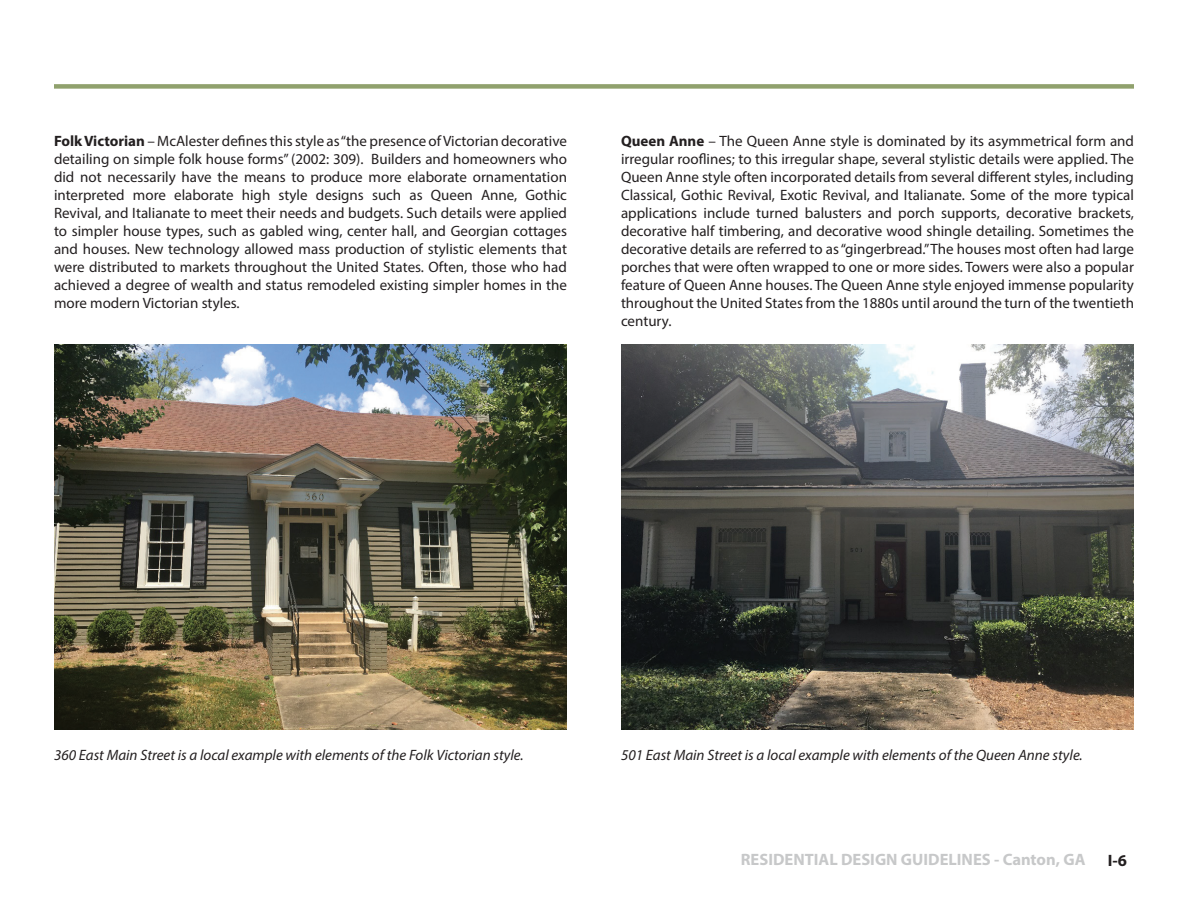
<style>
.page{position:relative;width:1188px;height:918px;background:#fff}
.page>*{position:absolute;margin:0;border:0;box-sizing:border-box;transform-origin:0 0}
.t1{font:700 16.5px "Myriad Pro";color:#c7c8c9}
.t2{font:700 16.5px "Myriad Pro";color:#231f20}
.t3{font:15px/18px "Myriad Pro";color:#231f20;text-align:justify}
.t4{font:italic 15px "Myriad Pro";color:#231f20}
.s1{font-weight:700}
</style>
<div class="page">
<div style="left:54px;top:84px;width:1080px;height:5px;background:#90a16d"></div>
<img style="left:54px;top:345px;width:513px;height:384px">
<img style="left:621px;top:345px;width:513px;height:384px">
<p class="t3" style="left:54px;top:132px;width:515px"><span class="s1">Folk Victorian</span> – McAlester defines this style as “the presence of Victorian decorative detailing on simple folk house forms” (2002: 309). Builders and homeowners who did not necessarily have the means to produce more elaborate ornamentation interpreted more elaborate high style designs such as Queen Anne, Gothic Revival, and Italianate to meet their needs and budgets. Such details were applied to simpler house types, such as gabled wing, center hall, and Georgian cottages and houses. New technology allowed mass production of stylistic elements that were distributed to markets throughout the United States. Often, those who had achieved a degree of wealth and status remodeled existing simpler homes in the more modern Victorian styles.</p>
<p class="t3" style="left:621px;top:132px;width:515px"><span class="s1">Queen Anne</span> – The Queen Anne style is dominated by its asymmetrical form and irregular rooflines; to this irregular shape, several stylistic details were applied. The Queen Anne style often incorporated details from several different styles, including Classical, Gothic Revival, Exotic Revival, and Italianate. Some of the more typical applications include turned balusters and porch supports, decorative brackets, decorative half timbering, and decorative wood shingle detailing. Sometimes the decorative details are referred to as “gingerbread.” The houses most often had large porches that were often wrapped to one or more sides. Towers were also a popular feature of Queen Anne houses. The Queen Anne style enjoyed immense popularity throughout the United States from the 1880s until around the turn of the twentieth century.</p>
<p class="t4" style="left:54px;top:745px;width:471px">360 East Main Street is a local example with elements of the Folk Victorian style.</p>
<p class="t4" style="left:621px;top:745px;width:463px">501 East Main Street is a local example with elements of the Queen Anne style.</p>
<p class="t1" style="left:741px;top:849px;width:346px">RESIDENTIAL DESIGN GUIDELINES - Canton, GA</p>
<p class="t2" style="left:1108px;top:849px;width:21px">I-6</p>
</div>
